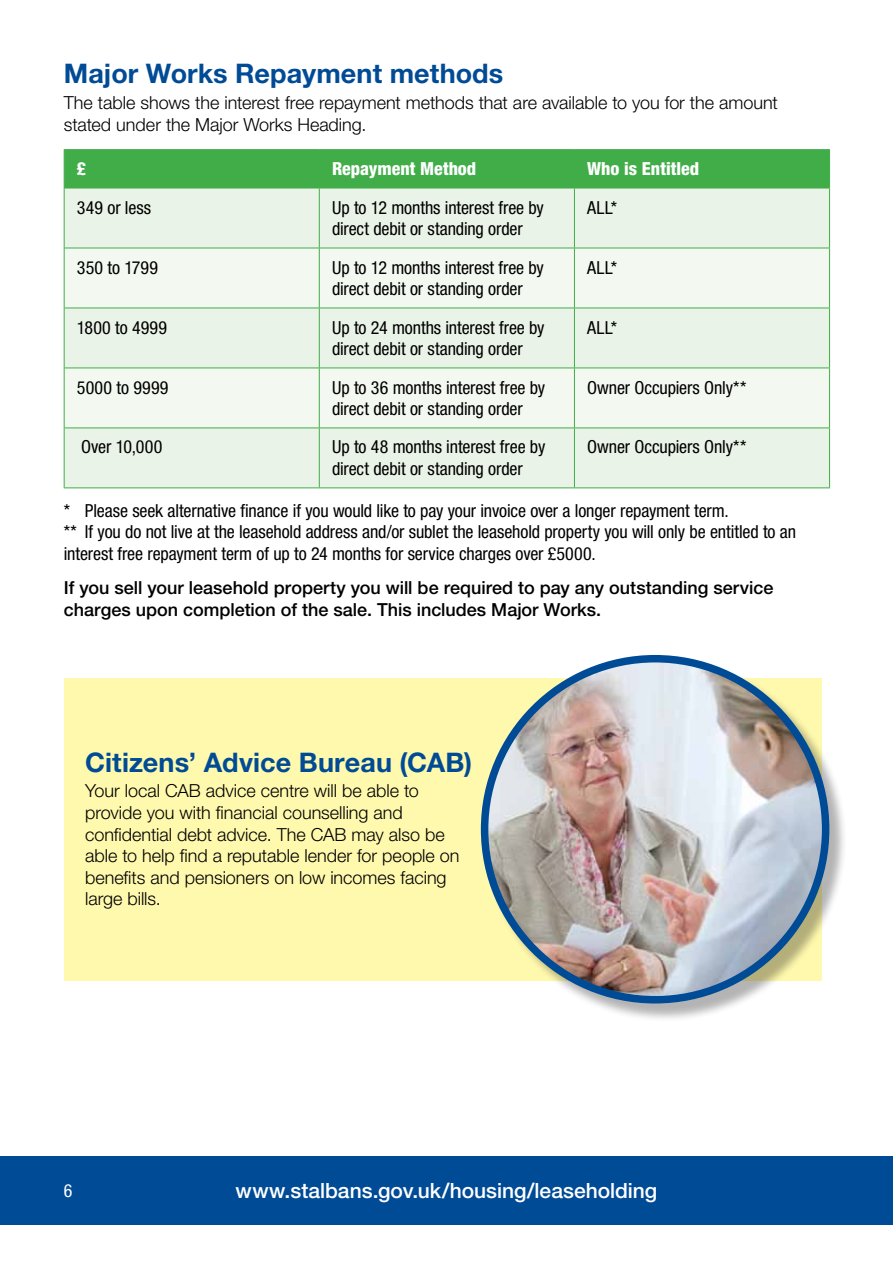
<style>
.page{position:relative;width:893px;height:1263px;background:#fff}
.page>*{position:absolute;margin:0;border:0;box-sizing:border-box;transform-origin:0 0}
.t1{font:700 27px "Helvetica Neue LT Std";letter-spacing:.005em;color:#004b96}
.t2{font:500 21px "Helvetica Neue LT Std";color:#fff}
.t3{font:condensed 18px/21.6px "Helvetica Neue LT Std";letter-spacing:-.005em;color:#000}
.t4{font:300 18px/21.6px "Helvetica Neue LT Std";color:#000}
.t5{font:500 18px/21.6px "Helvetica Neue LT Std";color:#000}
.t6{font:800 condensed 18px "Helvetica Neue LT Std";color:#fff}
.t7{font:condensed 18px "Helvetica Neue LT Std";color:#fff}
</style>
<div class="page">
<div style="left:65px;top:678px;width:757px;height:302px;background:#fff9ae"></div>
<div style="left:0;top:1157px;width:893px;height:68px;background:#004b96"></div>
<div style="left:65px;top:150px;width:764px;height:38px;background:#41ad49"></div>
<div style="left:65px;top:189px;width:764px;height:298px;background:#eaf3e7"></div>
<svg style="left:65px;top:249px;width:764px;height:178px;fill:#f3f8f1"></svg>
<hr style="left:64px;top:149px;width:255px;height:1px;background:#41ad49">
<hr style="left:64px;top:150px;width:1px;height:38px;background:#41ad49">
<hr style="left:319px;top:149px;width:255px;height:1px;background:#41ad49">
<hr style="left:319px;top:150px;width:1px;height:38px;background:#41ad49">
<hr style="left:574px;top:149px;width:256px;height:1px;background:#41ad49">
<hr style="left:574px;top:150px;width:1px;height:38px;background:#41ad49">
<hr style="left:829px;top:150px;width:1px;height:38px;background:#41ad49">
<hr style="left:64px;top:188px;width:255px;height:1px;background:#41ad49">
<hr style="left:64px;top:188px;width:1px;height:60px;background:#41ad49">
<hr style="left:319px;top:188px;width:255px;height:1px;background:#41ad49">
<hr style="left:319px;top:188px;width:1px;height:60px;background:#41ad49">
<hr style="left:574px;top:188px;width:256px;height:1px;background:#41ad49">
<hr style="left:574px;top:188px;width:1px;height:60px;background:#41ad49">
<hr style="left:829px;top:188px;width:1px;height:60px;background:#41ad49">
<hr style="left:64px;top:248px;width:255px;height:1px;background:#41ad49">
<hr style="left:64px;top:248px;width:1px;height:60px;background:#41ad49">
<hr style="left:319px;top:248px;width:255px;height:1px;background:#41ad49">
<hr style="left:319px;top:248px;width:1px;height:60px;background:#41ad49">
<hr style="left:574px;top:248px;width:256px;height:1px;background:#41ad49">
<hr style="left:574px;top:248px;width:1px;height:60px;background:#41ad49">
<hr style="left:829px;top:248px;width:1px;height:60px;background:#41ad49">
<hr style="left:64px;top:308px;width:255px;height:1px;background:#41ad49">
<hr style="left:64px;top:308px;width:1px;height:60px;background:#41ad49">
<hr style="left:319px;top:308px;width:255px;height:1px;background:#41ad49">
<hr style="left:319px;top:308px;width:1px;height:60px;background:#41ad49">
<hr style="left:574px;top:308px;width:256px;height:1px;background:#41ad49">
<hr style="left:574px;top:308px;width:1px;height:60px;background:#41ad49">
<hr style="left:829px;top:308px;width:1px;height:60px;background:#41ad49">
<hr style="left:64px;top:368px;width:255px;height:1px;background:#41ad49">
<hr style="left:64px;top:368px;width:1px;height:59px;background:#41ad49">
<hr style="left:319px;top:368px;width:255px;height:1px;background:#41ad49">
<hr style="left:319px;top:368px;width:1px;height:59px;background:#41ad49">
<hr style="left:574px;top:368px;width:256px;height:1px;background:#41ad49">
<hr style="left:574px;top:368px;width:1px;height:59px;background:#41ad49">
<hr style="left:829px;top:368px;width:1px;height:59px;background:#41ad49">
<hr style="left:64px;top:427px;width:255px;height:1px;background:#41ad49">
<hr style="left:64px;top:428px;width:1px;height:59px;background:#41ad49">
<hr style="left:319px;top:427px;width:255px;height:1px;background:#41ad49">
<hr style="left:319px;top:428px;width:1px;height:59px;background:#41ad49">
<hr style="left:574px;top:427px;width:256px;height:1px;background:#41ad49">
<hr style="left:574px;top:428px;width:1px;height:59px;background:#41ad49">
<hr style="left:829px;top:428px;width:1px;height:59px;background:#41ad49">
<hr style="left:64px;top:487px;width:255px;height:1px;background:#41ad49">
<hr style="left:319px;top:487px;width:255px;height:1px;background:#41ad49">
<hr style="left:574px;top:487px;width:256px;height:1px;background:#41ad49">
<div style="left:483px;top:657px;width:365px;height:365px;background:#000;opacity:.3"></div>
<img style="left:485px;top:659px;width:341px;height:341px;border-radius:171px">
<div style="left:481px;top:655px;width:348px;height:348px;border:8px solid #004b96;border-radius:50%"></div>
<h1 class="t1" style="left:64px;top:57px;width:441px">Major Works Repayment methods</h1>
<p class="t4" style="left:64px;top:91px;width:716px">The table shows the interest free repayment methods that are available to you for the amount stated under the Major Works Heading.</p>
<p class="t6" style="left:77px;top:158px;width:11px">£</p>
<p class="t6" style="left:332px;top:158px;width:146px">Repayment Method</p>
<p class="t6" style="left:587px;top:158px;width:113px">Who is Entitled</p>
<p class="t3" style="left:77px;top:196px;width:76px">349 or less</p>
<p class="t3" style="left:332px;top:196px;width:213px">Up to 12 months interest free by direct debit or standing order</p>
<p class="t3" style="left:587px;top:196px;width:32px">ALL*</p>
<p class="t3" style="left:77px;top:256px;width:83px">350 to 1799</p>
<p class="t3" style="left:332px;top:256px;width:213px">Up to 12 months interest free by direct debit or standing order</p>
<p class="t3" style="left:587px;top:256px;width:32px">ALL*</p>
<p class="t3" style="left:77px;top:316px;width:92px">1800 to 4999</p>
<p class="t3" style="left:332px;top:316px;width:214px">Up to 24 months interest free by direct debit or standing order</p>
<p class="t3" style="left:587px;top:316px;width:32px">ALL*</p>
<p class="t3" style="left:77px;top:376px;width:93px">5000 to 9999</p>
<p class="t3" style="left:332px;top:376px;width:215px">Up to 36 months interest free by direct debit or standing order</p>
<p class="t3" style="left:587px;top:376px;width:161px">Owner Occupiers Only**</p>
<p class="t3" style="left:81px;top:436px;width:83px">Over 10,000</p>
<p class="t3" style="left:332px;top:436px;width:215px">Up to 48 months interest free by direct debit or standing order</p>
<p class="t3" style="left:587px;top:436px;width:161px">Owner Occupiers Only**</p>
<p class="t3" style="left:64px;top:499px;width:734px">* Please seek alternative finance if you would like to pay your invoice over a longer repayment term.<br>** If you do not live at the leasehold address and/or sublet the leasehold property you will only be entitled to an interest free repayment term of up to 24 months for service charges over £5000.</p>
<p class="t5" style="left:64px;top:577px;width:711px">If you sell your leasehold property you will be required to pay any outstanding service charges upon completion of the sale. This includes Major Works.</p>
<h1 class="t1" style="left:85px;top:745px;width:389px">Citizens’ Advice Bureau (CAB)</h1>
<p class="t4" style="left:85px;top:780px;width:376px">Your local CAB advice centre will be able to provide you with financial counselling and confidential debt advice. The CAB may also be able to help find a reputable lender for people on benefits and pensioners on low incomes facing large bills.</p>
<p class="t7" style="left:64px;top:1180px;width:10px">6</p>
<p class="t2" style="left:236px;top:1178px;width:423px">www.stalbans.gov.uk/housing/leaseholding</p>
</div>
